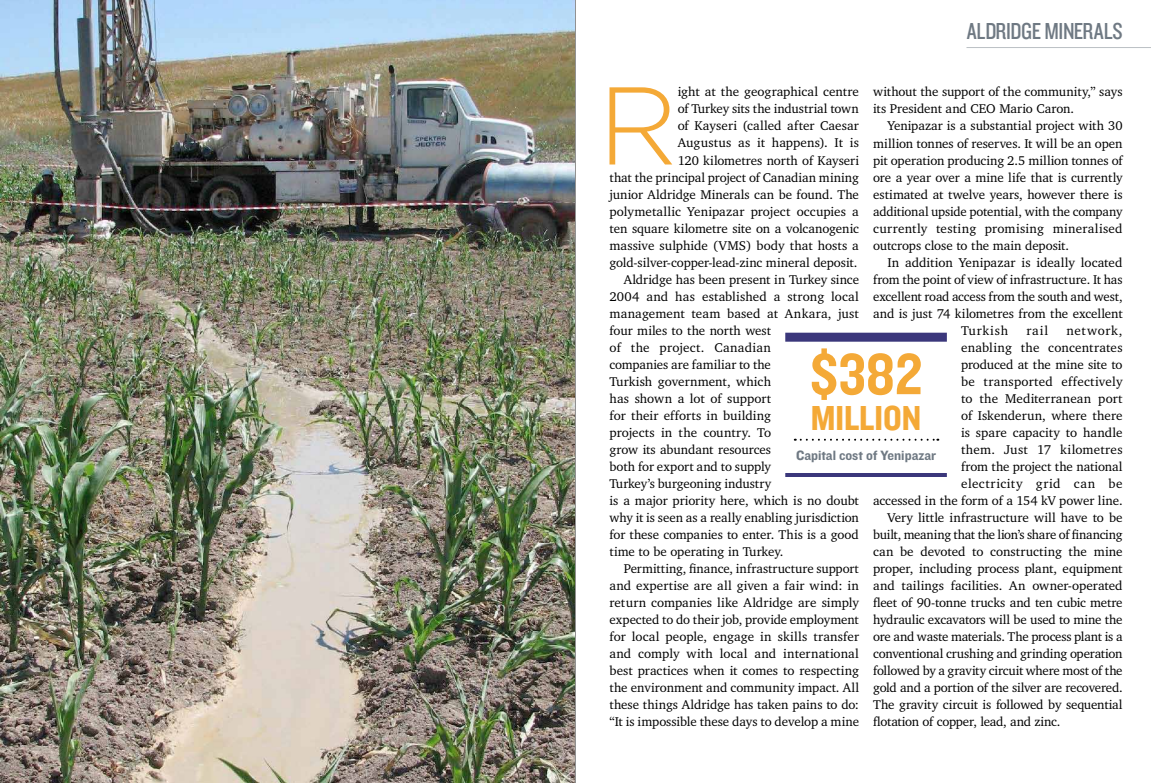
<style>
.page{position:relative;width:1151px;height:783px;background:#fff}
.page>*{position:absolute;margin:0;border:0;box-sizing:border-box;transform-origin:0 0}
.t1{font:300 110.1px "Gotham HTF";color:#f4a937}
.t2{font:60px "Knockout HTF50 Welterweight";color:#f4a937}
.t3{font:36px "Knockout HTF50 Welterweight";color:#f4a937}
.t4{font:24px "Knockout HTF29 Junior Liteweight";letter-spacing:-.01em;color:#6f7983}
.t5{font:14px "Knockout HTF51 Middleweight";color:#6f7983}
.t6{font:13px/17px "Charter IT Cby BT";color:#000}
.t7{font:13px "Charter IT Cby BT";letter-spacing:-.02em;color:#000}
.t8{font:13px "Charter IT Cby BT";letter-spacing:.02em;color:#000}
.t9{font:13px "Charter IT Cby BT";letter-spacing:-.025em;color:#000}
.t10{font:13px "Charter IT Cby BT";letter-spacing:.045em;color:#000}
.t11{font:13px "Charter IT Cby BT";letter-spacing:.055em;color:#000}
</style>
<div class="page">
<img style="left:0;top:0;width:575px;height:782px">
<hr style="left:966px;top:47px;width:185px;height:1px;background:#bbc0c4">
<div style="left:785px;top:332px;width:162px;height:9px;background:#3b377b"></div>
<svg style="left:795px;top:438px;width:143px;height:2px"></svg>
<hr style="left:785px;top:473px;width:162px;height:4px;background:#3b377b">
<h3 class="t4" style="left:967px;top:18px;width:157px">ALDRIDGE MINERALS</h3>
<p class="t6" style="left:873px;top:83px;width:251px">without the support of the community,” says its President and CEO Mario Caron.</p>
<p class="t6" style="left:873px;top:117px;width:251px;text-align:justify;text-indent:14px">Yenipazar is a substantial project with 30 million tonnes of reserves. It will be an open pit operation producing 2.5 million tonnes of ore a year over a mine life that is currently estimated at twelve years, however there is additional upside potential, with the company currently testing promising mineralised outcrops close to the main deposit.</p>
<p class="t6" style="left:887px;top:253px;width:237px">In addition Yenipazar is ideally located</p>
<p class="t6" style="left:873px;top:270px;width:251px">from the point of view of infrastructure. It has</p>
<p class="t6" style="left:873px;top:287px;width:251px">excellent road access from the south and west,</p>
<p class="t6" style="left:873px;top:304px;width:251px">and is just 74 kilometres from the excellent</p>
<p class="t11" style="left:961px;top:322px;width:49px">Turkish</p>
<p class="t6" style="left:1026px;top:321px;width:23px">rail</p>
<p class="t10" style="left:1066px;top:322px;width:58px">network,</p>
<p class="t6" style="left:961px;top:338px;width:163px">enabling the concentrates</p>
<p class="t6" style="left:961px;top:355px;width:163px">produced at the mine site to</p>
<p class="t8" style="left:961px;top:373px;width:163px">be transported effectively</p>
<p class="t6" style="left:961px;top:389px;width:163px">to the Mediterranean port</p>
<p class="t6" style="left:961px;top:406px;width:163px">of Iskenderun, where there</p>
<p class="t6" style="left:961px;top:423px;width:163px">is spare capacity to handle</p>
<p class="t8" style="left:961px;top:441px;width:163px">them. Just 17 kilometres</p>
<p class="t6" style="left:961px;top:457px;width:163px">from the project the national</p>
<p class="t10" style="left:961px;top:475px;width:163px">electricity grid can be</p>
<p class="t6" style="left:873px;top:491px;width:251px">accessed in the form of a 154 kV power line.</p>
<p class="t6" style="left:887px;top:508px;width:237px">Very little infrastructure will have to be</p>
<p class="t7" style="left:873px;top:526px;width:251px">built, meaning that the lion’s share of financing</p>
<p class="t6" style="left:873px;top:542px;width:251px">can be devoted to constructing the mine</p>
<p class="t6" style="left:873px;top:559px;width:251px">proper, including process plant, equipment</p>
<p class="t6" style="left:873px;top:576px;width:251px">and tailings facilities. An owner-operated</p>
<p class="t7" style="left:873px;top:594px;width:251px">fleet of 90-tonne trucks and ten cubic metre</p>
<p class="t6" style="left:873px;top:610px;width:251px">hydraulic excavators will be used to mine the</p>
<p class="t6" style="left:873px;top:627px;width:251px">ore and waste materials. The process plant is a</p>
<p class="t6" style="left:873px;top:644px;width:251px">conventional crushing and grinding operation</p>
<p class="t6" style="left:873px;top:661px;width:251px">followed by a gravity circuit where most of the</p>
<p class="t6" style="left:873px;top:678px;width:251px">gold and a portion of the silver are recovered.</p>
<p class="t6" style="left:873px;top:695px;width:251px">The gravity circuit is followed by sequential</p>
<p class="t9" style="left:873px;top:713px;width:189px">flotation of copper, lead, and zinc.</p>
<h1 class="t1" style="left:598px;top:66px;width:81px">R</h1>
<p class="t6" style="left:678px;top:83px;width:183px">ight at the geographical centre</p>
<p class="t6" style="left:678px;top:100px;width:183px">of Turkey sits the industrial town</p>
<p class="t6" style="left:678px;top:117px;width:183px">of Kayseri (called after Caesar</p>
<p class="t6" style="left:678px;top:134px;width:183px">Augustus as it happens). It is</p>
<p class="t6" style="left:678px;top:151px;width:183px">120 kilometres north of Kayseri</p>
<p class="t6" style="left:609px;top:168px;width:251px">that the principal project of Canadian mining</p>
<p class="t6" style="left:609px;top:185px;width:251px">junior Aldridge Minerals can be found. The</p>
<p class="t6" style="left:609px;top:202px;width:251px">polymetallic Yenipazar project occupies a</p>
<p class="t6" style="left:609px;top:219px;width:251px">ten square kilometre site on a volcanogenic</p>
<p class="t6" style="left:609px;top:236px;width:251px">massive sulphide (VMS) body that hosts a</p>
<p class="t6" style="left:609px;top:253px;width:249px">gold-silver-copper-lead-zinc mineral deposit.</p>
<p class="t6" style="left:624px;top:270px;width:237px">Aldridge has been present in Turkey since</p>
<p class="t6" style="left:609px;top:287px;width:251px">2004 and has established a strong local</p>
<p class="t6" style="left:609px;top:304px;width:251px">management team based at Ankara, just</p>
<p class="t6" style="left:609px;top:321px;width:163px">four miles to the north west</p>
<p class="t8" style="left:609px;top:339px;width:163px">of the project. Canadian</p>
<p class="t6" style="left:609px;top:355px;width:163px">companies are familiar to the</p>
<p class="t6" style="left:609px;top:372px;width:163px">Turkish government, which</p>
<p class="t6" style="left:609px;top:389px;width:163px">has shown a lot of support</p>
<p class="t6" style="left:609px;top:406px;width:163px">for their efforts in building</p>
<p class="t6" style="left:609px;top:423px;width:163px">projects in the country. To</p>
<p class="t6" style="left:609px;top:440px;width:163px">grow its abundant resources</p>
<p class="t6" style="left:609px;top:457px;width:163px">both for export and to supply</p>
<p class="t6" style="left:609px;top:474px;width:163px">Turkey’s burgeoning industry</p>
<p class="t6" style="left:609px;top:491px;width:251px">is a major priority here, which is no doubt</p>
<p class="t6" style="left:609px;top:508px;width:251px">why it is seen as a really enabling jurisdiction</p>
<p class="t6" style="left:609px;top:525px;width:251px">for these companies to enter. This is a good</p>
<p class="t6" style="left:609px;top:542px;width:175px">time to be operating in Turkey.</p>
<p class="t6" style="left:624px;top:559px;width:237px">Permitting, finance, infrastructure support</p>
<p class="t6" style="left:609px;top:576px;width:251px">and expertise are all given a fair wind: in</p>
<p class="t6" style="left:609px;top:593px;width:251px">return companies like Aldridge are simply</p>
<p class="t6" style="left:609px;top:610px;width:251px">expected to do their job, provide employment</p>
<p class="t6" style="left:609px;top:627px;width:251px">for local people, engage in skills transfer</p>
<p class="t6" style="left:609px;top:644px;width:251px">and comply with local and international</p>
<p class="t6" style="left:609px;top:661px;width:251px">best practices when it comes to respecting</p>
<p class="t6" style="left:609px;top:678px;width:251px">the environment and community impact. All</p>
<p class="t6" style="left:609px;top:695px;width:251px">these things Aldridge has taken pains to do:</p>
<p class="t6" style="left:609px;top:712px;width:251px">“It is impossible these days to develop a mine</p>
<h2 class="t2" style="left:809px;top:343px;width:115px">$382</h2>
<h3 class="t3" style="left:811px;top:399px;width:112px">MILLION</h3>
<p class="t5" style="left:796px;top:448px;width:142px">Capital cost of Yenipazar</p>
</div>
